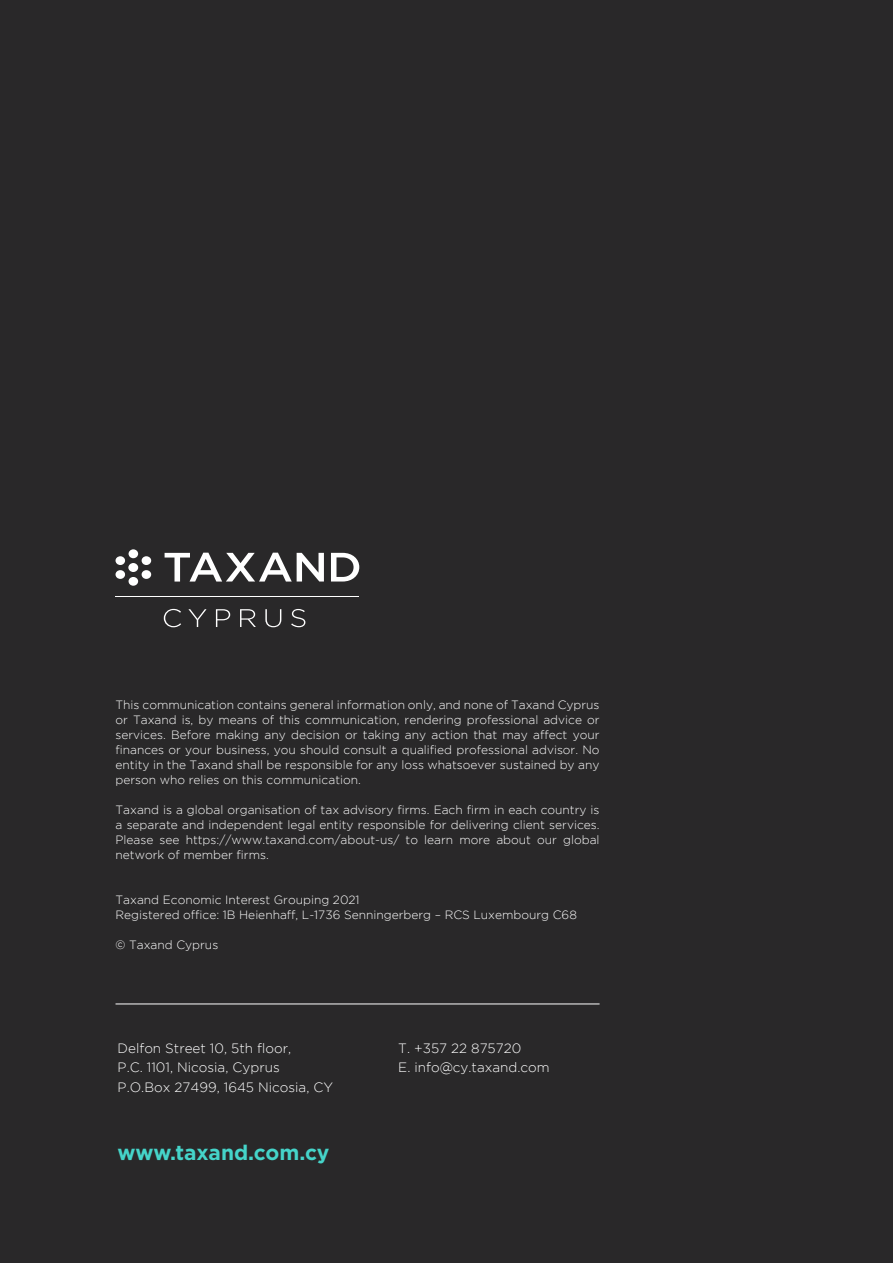
<style>
.page{position:relative;width:893px;height:1263px;background:#292829}
.page>*{position:absolute;margin:0;border:0;box-sizing:border-box;transform-origin:0 0}
.t1{font:700 21px "Gotham";letter-spacing:-.005em;color:#45d4c9}
.t2{font:300 13.5px/19.5px "Gotham";color:#fff}
.t3{font:300 12px/15px "Gotham";color:#fff;text-align:justify}
</style>
<div class="page">
<hr style="left:116px;top:1003px;width:484px;height:1px;background:#fff">
<svg style="left:165px;top:553px;width:159px;height:28px"></svg>
<svg style="left:331px;top:553px;width:28px;height:28px"></svg>
<div style="left:116px;top:556px;width:9px;height:9px;background:#fff;border-radius:50%"></div>
<div style="left:116px;top:570px;width:9px;height:9px;background:#fff;border-radius:50%"></div>
<div style="left:128px;top:563px;width:10px;height:9px;background:#fff;border-radius:50%"></div>
<div style="left:129px;top:549px;width:9px;height:9px;background:#fff;border-radius:50%"></div>
<div style="left:129px;top:577px;width:9px;height:9px;background:#fff;border-radius:50%"></div>
<div style="left:142px;top:556px;width:9px;height:9px;background:#fff;border-radius:50%"></div>
<div style="left:142px;top:570px;width:9px;height:9px;background:#fff;border-radius:50%"></div>
<hr style="left:116px;top:596px;width:243px;height:1px;background:#fff">
<svg style="left:164px;top:609px;width:17px;height:18px"></svg>
<svg style="left:188px;top:609px;width:19px;height:18px"></svg>
<svg style="left:216px;top:609px;width:14px;height:18px"></svg>
<svg style="left:240px;top:609px;width:16px;height:18px"></svg>
<svg style="left:265px;top:609px;width:16px;height:18px"></svg>
<svg style="left:291px;top:609px;width:14px;height:18px"></svg>
<p class="t3" style="left:116px;top:697px;width:486px">This communication contains general information only, and none of Taxand Cyprus or Taxand is, by means of this communication, rendering professional advice or services. Before making any decision or taking any action that may affect your finances or your business, you should consult a qualified professional advisor. No entity in the Taxand shall be responsible for any loss whatsoever sustained by any person who relies on this communication.</p>
<p class="t3" style="left:116px;top:802px;width:486px">Taxand is a global organisation of tax advisory firms. Each firm in each country is a separate and independent legal entity responsible for delivering client services.<br>Please see https://www.taxand.com/about-us/ to learn more about our global network of member firms.</p>
<p class="t3" style="left:116px;top:892px;width:463px">Taxand Economic Interest Grouping 2021<br>Registered office: 1B Heienhaff, L-1736 Senningerberg – RCS Luxembourg C68</p>
<p class="t3" style="left:116px;top:937px;width:104px">© Taxand Cyprus</p>
<p class="t2" style="left:118px;top:1038px;width:217px">Delfon Street 10, 5th floor,<br>P.C. 1101, Nicosia, Cyprus<br>P.O.Box 27499, 1645 Nicosia, CY</p>
<h1 class="t1" style="left:118px;top:1140px;width:213px">www.taxand.com.cy</h1>
<p class="t2" style="left:398px;top:1038px;width:153px">T. +357 22 875720<br>E. info@cy.taxand.com</p>
</div>
